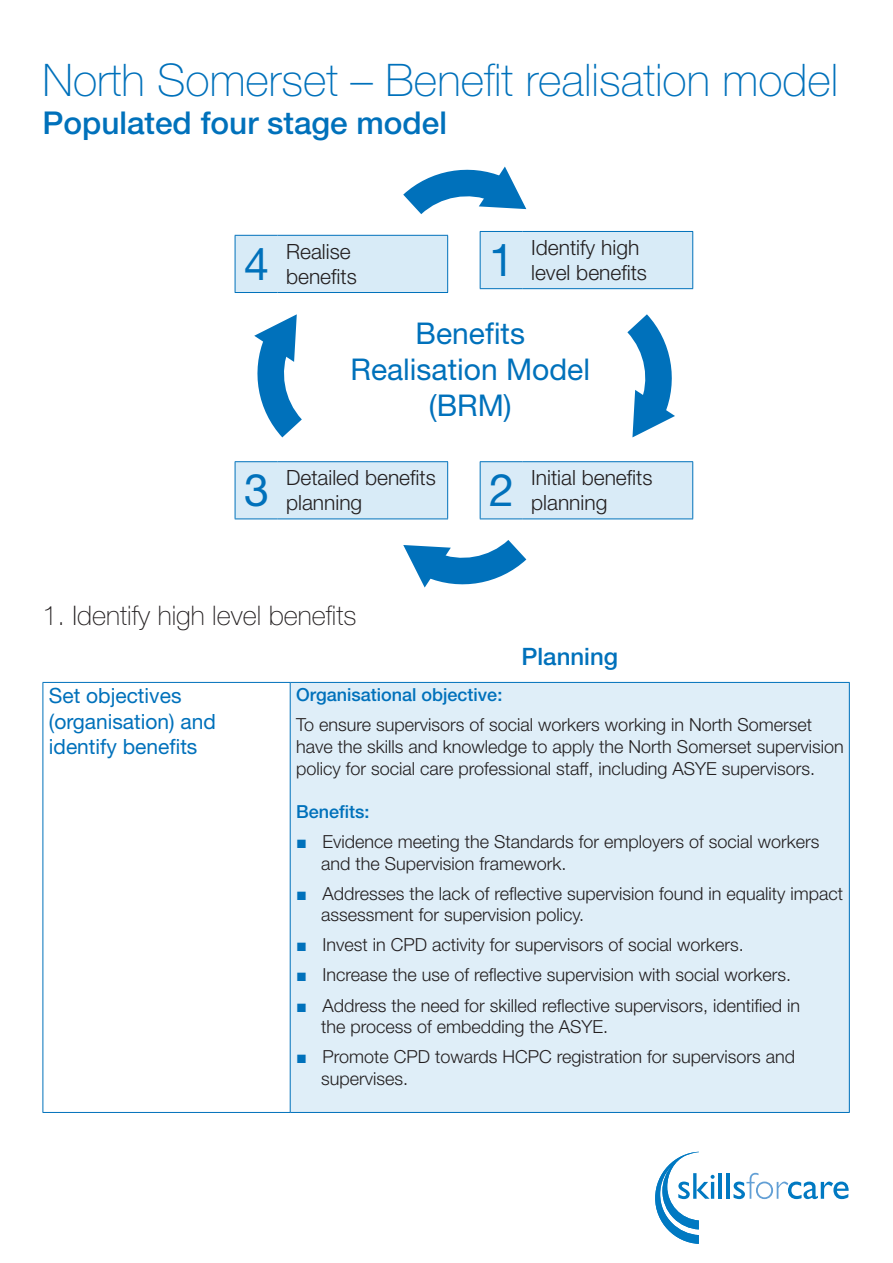
<style>
.page{position:relative;width:893px;height:1263px;background:#fff}
.page>*{position:absolute;margin:0;border:0;box-sizing:border-box;transform-origin:0 0}
.t1{font:100 45px "Helvetica Neue LT Std";color:#0071bb}
.t2{font:45px "Helvetica Neue LT Std";color:#0071bb}
.t3{font:500 31.5px "Helvetica Neue LT Std";color:#0071bb}
.t4{font:30px/36px "Helvetica Neue LT Std";color:#0071bb;text-align:center}
.t5{font:100 27px "Helvetica Neue LT Std";color:#231f20}
.t6{font:500 24px "Helvetica Neue LT Std";color:#0071bb}
.t7{font:300 21px/25.2px "Helvetica Neue LT Std";color:#231f20}
.t8{font:21px/25.2px "Helvetica Neue LT Std";color:#0071bb}
.t9{font:300 18px/21.6px "Helvetica Neue LT Std";color:#231f20}
.t10{font:500 18px "Helvetica Neue LT Std";color:#0071bb}
.s1{font-family:"Arial";font-weight:400;color:#0071bb}
</style>
<div class="page">
<svg style="left:403px;top:166px;width:123px;height:48px"></svg>
<svg style="left:627px;top:314px;width:48px;height:123px"></svg>
<svg style="left:254px;top:314px;width:48px;height:123px"></svg>
<svg style="left:403px;top:540px;width:123px;height:48px"></svg>
<div style="left:481px;top:232px;width:211px;height:56px;background:#d8ebf7"></div>
<hr style="left:480px;top:231px;width:43px;height:1px;background:#0071bb">
<hr style="left:480px;top:232px;width:1px;height:56px;background:#0071bb">
<hr style="left:523px;top:231px;width:170px;height:1px;background:#0071bb">
<hr style="left:692px;top:232px;width:1px;height:56px;background:#0071bb">
<hr style="left:480px;top:288px;width:43px;height:1px;background:#0071bb">
<hr style="left:523px;top:288px;width:170px;height:1px;background:#0071bb">
<div style="left:236px;top:236px;width:211px;height:56px;background:#d8ebf7"></div>
<hr style="left:235px;top:235px;width:43px;height:1px;background:#0071bb">
<hr style="left:235px;top:236px;width:1px;height:56px;background:#0071bb">
<hr style="left:278px;top:235px;width:170px;height:1px;background:#0071bb">
<hr style="left:447px;top:236px;width:1px;height:56px;background:#0071bb">
<hr style="left:235px;top:292px;width:43px;height:1px;background:#0071bb">
<hr style="left:278px;top:292px;width:170px;height:1px;background:#0071bb">
<div style="left:481px;top:462px;width:211px;height:56px;background:#d9ebf7"></div>
<hr style="left:480px;top:461px;width:43px;height:1px;background:#0071bb">
<hr style="left:480px;top:462px;width:1px;height:56px;background:#0071bb">
<hr style="left:523px;top:461px;width:170px;height:1px;background:#0071bb">
<hr style="left:692px;top:462px;width:1px;height:56px;background:#0071bb">
<hr style="left:480px;top:518px;width:43px;height:1px;background:#0071bb">
<hr style="left:523px;top:518px;width:170px;height:1px;background:#0071bb">
<div style="left:236px;top:462px;width:211px;height:56px;background:#d8ebf7"></div>
<hr style="left:235px;top:461px;width:43px;height:1px;background:#0071bb">
<hr style="left:235px;top:462px;width:1px;height:56px;background:#0071bb">
<hr style="left:278px;top:461px;width:170px;height:1px;background:#0071bb">
<hr style="left:447px;top:462px;width:1px;height:56px;background:#0071bb">
<hr style="left:235px;top:518px;width:43px;height:1px;background:#0071bb">
<hr style="left:278px;top:518px;width:170px;height:1px;background:#0071bb">
<div style="left:290px;top:682px;width:559px;height:430px;background:#dfeef8"></div>
<hr style="left:43px;top:682px;width:247px;height:1px;background:#0071bb">
<hr style="left:43px;top:683px;width:1px;height:429px;background:#0071bb">
<hr style="left:290px;top:682px;width:560px;height:1px;background:#0071bb">
<hr style="left:290px;top:683px;width:1px;height:429px;background:#0071bb">
<hr style="left:849px;top:683px;width:1px;height:429px;background:#0071bb">
<hr style="left:43px;top:1112px;width:247px;height:1px;background:#0071bb">
<hr style="left:290px;top:1112px;width:560px;height:1px;background:#0071bb">
<svg style="left:655px;top:1152px;width:60px;height:92px"></svg>
<hr style="left:719px;top:1173px;width:3px;height:26px;background:#0079c2">
<hr style="left:727px;top:1173px;width:3px;height:26px;background:#0079c2">
<svg style="left:733px;top:1173px;width:116px;height:26px"></svg>
<p class="t1" style="left:43px;top:54px;width:797px">North Somerset – Benefit realisation model</p>
<p class="t3" style="left:43px;top:104px;width:406px">Populated four stage model</p>
<p class="t2" style="left:244px;top:237px;width:27px">4</p>
<p class="t2" style="left:244px;top:463px;width:27px">3</p>
<p class="t7" style="left:286px;top:238px;width:72px">Realise benefits</p>
<p class="t2" style="left:489px;top:233px;width:27px">1</p>
<p class="t7" style="left:531px;top:234px;width:110px">Identify high</p>
<p class="t7" style="left:531px;top:260px;width:117px">level benefits</p>
<p class="t4" style="left:351px;top:315px;width:241px">Benefits<br>Realisation Model (BRM)</p>
<p class="t7" style="left:286px;top:465px;width:151px">Detailed benefits planning</p>
<p class="t2" style="left:489px;top:463px;width:27px">2</p>
<p class="t7" style="left:531px;top:465px;width:123px">Initial benefits</p>
<p class="t7" style="left:531px;top:490px;width:78px">planning</p>
<p class="t5" style="left:43px;top:600px;width:315px">1. Identify high level benefits</p>
<p class="t6" style="left:521px;top:642px;width:98px">Planning</p>
<p class="t8" style="left:49px;top:683px;width:169px">Set objectives (organisation) and identify benefits</p>
<p class="t10" style="left:296px;top:684px;width:208px">Organisational objective:</p>
<p class="t9" style="left:296px;top:714px;width:549px">To ensure supervisors of social workers working in North Somerset have the skills and knowledge to apply the North Somerset supervision policy for social care professional staff, including ASYE supervisors.</p>
<p class="t10" style="left:296px;top:801px;width:75px">Benefits:</p>
<p class="t9" style="left:321px;top:830px;width:500px;text-indent:-25px"><span class="s1">■</span> Evidence meeting the Standards for employers of social workers and the Supervision framework.</p>
<p class="t9" style="left:321px;top:882px;width:523px;text-indent:-25px"><span class="s1">■</span> Addresses the lack of reflective supervision found in equality impact assessment for supervision policy.</p>
<p class="t9" style="left:296px;top:934px;width:449px"><span class="s1">■</span> Invest in CPD activity for supervisors of social workers.</p>
<p class="t9" style="left:296px;top:964px;width:497px"><span class="s1">■</span> Increase the use of reflective supervision with social workers.</p>
<p class="t9" style="left:321px;top:994px;width:480px;text-indent:-25px"><span class="s1">■</span> Address the need for skilled reflective supervisors, identified in the process of embedding the ASYE.</p>
<p class="t9" style="left:321px;top:1046px;width:476px;text-indent:-25px"><span class="s1">■</span> Promote CPD towards HCPC registration for supervisors and supervises.</p>
</div>
